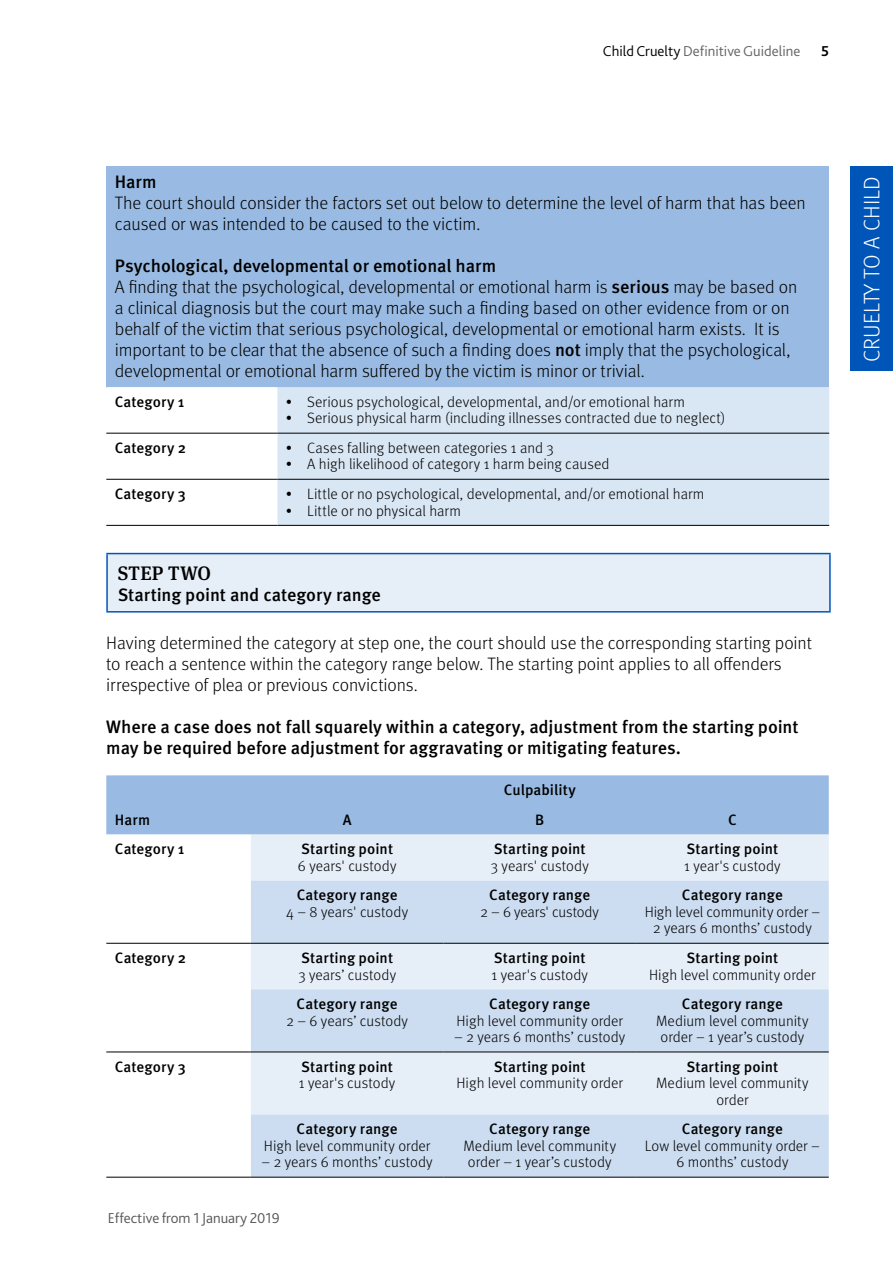
<style>
.page{position:relative;width:893px;height:1263px;background:#fff}
.page>*{position:absolute;margin:0;border:0;box-sizing:border-box;transform-origin:0 0}
.t1{font:300 22.5px "Meta OT";letter-spacing:.01em;color:#fff}
.A_head{font:500 19.5px "Meta Serif OT";letter-spacing:.015em;color:#000}
.BODY{font:300 18px/21px "Meta OT";letter-spacing:-.01em;color:#000}
.BODY-2{font:500 18px/21px "Meta OT";letter-spacing:-.005em;color:#000}
.B_head{font:500 18px "Meta OT";letter-spacing:-.005em;color:#000}
.table_text{font:300 15px/16.5px "Meta OT";color:#000;text-align:center}
.table_text-2{font:500 15px "Meta OT";letter-spacing:.005em;color:#000}
.t2{font:300 15px "Bliss 2";color:#646363}
.t3{font:300 15px "Bliss 2";color:#575756}
.t4{font:700 15px "Bliss 2";color:#000}
.s1{color:#000}
.s2{font-weight:500}
</style>
<div class="page">
<div style="left:850px;top:166px;width:43px;height:204px;background:#0055b8"></div>
<div style="left:106px;top:166px;width:723px;height:221px;background:#99bbe3"></div>
<svg style="left:106px;top:387px;width:171px;height:138px"></svg>
<div style="left:277px;top:387px;width:552px;height:138px;background:#d9e6f4"></div>
<hr style="left:106px;top:433px;width:171px;height:1px;background:#000">
<hr style="left:277px;top:433px;width:552px;height:1px;background:#000">
<hr style="left:106px;top:479px;width:171px;height:1px;background:#000">
<hr style="left:277px;top:479px;width:552px;height:1px;background:#000">
<hr style="left:106px;top:525px;width:171px;height:1px;background:#000">
<hr style="left:277px;top:525px;width:552px;height:1px;background:#000">
<div style="left:107px;top:554px;width:723px;height:58px;background:#e6eef8"></div>
<hr style="left:106px;top:554px;width:2px;height:57px;background:#0055b8">
<hr style="left:106px;top:553px;width:725px;height:1px;background:#0055b8">
<hr style="left:829px;top:554px;width:2px;height:57px;background:#0055b8">
<hr style="left:106px;top:611px;width:725px;height:1px;background:#0055b8">
<div style="left:106px;top:775px;width:723px;height:59px;background:#99bbe3"></div>
<svg style="left:106px;top:834px;width:145px;height:343px"></svg>
<div style="left:251px;top:834px;width:578px;height:47px;background:#e6eef8"></div>
<svg style="left:251px;top:881px;width:578px;height:296px;background:#d4e2f2"></svg>
<hr style="left:106px;top:943px;width:145px;height:1px;background:#000">
<hr style="left:251px;top:943px;width:192px;height:1px;background:#000">
<hr style="left:443px;top:943px;width:193px;height:1px;background:#000">
<hr style="left:636px;top:943px;width:193px;height:1px;background:#000">
<hr style="left:251px;top:1052px;width:192px;height:1px;background:#000">
<hr style="left:443px;top:1052px;width:193px;height:1px;background:#000">
<hr style="left:636px;top:1052px;width:193px;height:1px;background:#000">
<hr style="left:251px;top:1177px;width:192px;height:1px;background:#000">
<hr style="left:443px;top:1177px;width:193px;height:1px;background:#000">
<hr style="left:636px;top:1177px;width:193px;height:1px;background:#000">
<hr style="left:106px;top:1052px;width:145px;height:1px;background:#000">
<hr style="left:106px;top:1177px;width:145px;height:1px;background:#000">
<p class="t2" style="left:603px;top:42px;width:199px"><span class="s1">Child Cruelty</span> Definitive Guideline</p>
<p class="t4" style="left:821px;top:42px;width:9px">5</p>
<p class="BODY" style="left:115px;top:172px;width:692px"><span class="s2">Harm<br></span>The court should consider the factors set out below to determine the level of harm that has been caused or was intended to be caused to the victim.</p>
<p class="BODY" style="left:115px;top:256px;width:684px"><span class="s2">Psychological, developmental or emotional harm<br></span>A finding that the psychological, developmental or emotional harm is <span class="s2">serious</span> may be based on a clinical diagnosis but the court may make such a finding based on other evidence from or on behalf of the victim that serious psychological, developmental or emotional harm exists. It is important to be clear that the absence of such a finding does <span class="s2">not</span> imply that the psychological, developmental or emotional harm suffered by the victim is minor or trivial.</p>
<p class="table_text-2" style="left:115px;top:393px;width:71px">Category 1</p>
<p class="table_text" style="left:286px;top:394px;width:401px">• Serious psychological, developmental, and/or emotional harm</p>
<p class="table_text" style="left:286px;top:410px;width:441px">• Serious physical harm (including illnesses contracted due to neglect)</p>
<p class="table_text-2" style="left:115px;top:439px;width:73px">Category 2</p>
<p class="table_text" style="left:286px;top:440px;width:269px">• Cases falling between categories 1 and 3</p>
<p class="table_text" style="left:286px;top:456px;width:325px">• A high likelihood of category 1 harm being caused</p>
<p class="table_text-2" style="left:115px;top:485px;width:73px">Category 3</p>
<p class="table_text" style="left:286px;top:486px;width:420px">• Little or no psychological, developmental, and/or emotional harm</p>
<p class="table_text" style="left:286px;top:502px;width:177px">• Little or no physical harm</p>
<p class="A_head" style="left:118px;top:561px;width:95px">STEP TWO</p>
<p class="B_head" style="left:118px;top:584px;width:265px">Starting point and category range</p>
<p class="BODY" style="left:106px;top:632px;width:707px">Having determined the category at step one, the court should use the corresponding starting point to reach a sentence within the category range below. The starting point applies to all offenders irrespective of plea or previous convictions.</p>
<p class="BODY-2" style="left:106px;top:717px;width:694px">Where a case does not fall squarely within a category, adjustment from the starting point may be required before adjustment for aggravating or mitigating features.</p>
<p class="table_text-2" style="left:504px;top:781px;width:73px">Culpability</p>
<p class="table_text-2" style="left:115px;top:811px;width:37px">Harm</p>
<p class="table_text-2" style="left:343px;top:811px;width:10px">A</p>
<p class="table_text-2" style="left:535px;top:811px;width:11px">B</p>
<p class="table_text-2" style="left:728px;top:811px;width:10px">C</p>
<p class="table_text-2" style="left:115px;top:840px;width:71px">Category 1</p>
<p class="table_text" style="left:298px;top:841px;width:100px;text-align:left"><span class="s2">Starting point<br></span>6 years' custody</p>
<p class="table_text" style="left:491px;top:841px;width:99px;text-align:left"><span class="s2">Starting point<br></span>3 years' custody</p>
<p class="table_text" style="left:684px;top:841px;width:98px;text-align:left"><span class="s2">Starting point<br></span>1 year's custody</p>
<p class="table_text" style="left:286px;top:887px;width:123px"><span class="s2">Category range<br></span>4 – 8 years' custody</p>
<p class="table_text" style="left:481px;top:887px;width:120px"><span class="s2">Category range<br></span>2 – 6 years' custody</p>
<p class="table_text" style="left:645px;top:887px;width:177px"><span class="s2">Category range<br></span>High level community order –<br>2 years 6 months’ custody</p>
<p class="table_text-2" style="left:115px;top:949px;width:73px">Category 2</p>
<p class="table_text" style="left:298px;top:950px;width:99px;text-align:left"><span class="s2">Starting point<br></span>3 years’ custody</p>
<p class="table_text" style="left:492px;top:950px;width:98px;text-align:left"><span class="s2">Starting point<br></span>1 year's custody</p>
<p class="table_text" style="left:649px;top:950px;width:168px"><span class="s2">Starting point<br></span>High level community order</p>
<p class="table_text" style="left:286px;top:996px;width:123px"><span class="s2">Category range<br></span>2 – 6 years’ custody</p>
<p class="table_text" style="left:456px;top:996px;width:168px"><span class="s2">Category range<br></span>High level community order</p>
<p class="table_text" style="left:454px;top:1029px;width:173px">– 2 years 6 months’ custody</p>
<p class="table_text" style="left:656px;top:996px;width:154px"><span class="s2">Category range<br></span>Medium level community order – 1 year’s custody</p>
<p class="table_text-2" style="left:115px;top:1058px;width:73px">Category 3</p>
<p class="table_text" style="left:299px;top:1059px;width:98px;text-align:left"><span class="s2">Starting point<br></span>1 year's custody</p>
<p class="table_text" style="left:456px;top:1059px;width:168px"><span class="s2">Starting point<br></span>High level community order</p>
<p class="table_text" style="left:656px;top:1059px;width:154px"><span class="s2">Starting point<br></span>Medium level community order</p>
<p class="table_text" style="left:264px;top:1121px;width:168px"><span class="s2">Category range<br></span>High level community order</p>
<p class="table_text" style="left:262px;top:1154px;width:173px">– 2 years 6 months’ custody</p>
<p class="table_text" style="left:463px;top:1121px;width:154px"><span class="s2">Category range<br></span>Medium level community order – 1 year’s custody</p>
<p class="table_text" style="left:645px;top:1121px;width:177px"><span class="s2">Category range<br></span>Low level community order –<br>6 months’ custody</p>
<p class="t3" style="left:108px;top:1208px;width:173px">Effective from 1 January 2019</p>
<h1 class="t1" style="left:858px;top:362px;width:187px;rotate:-90deg">CRUELTY TO A CHILD</h1>
</div>
